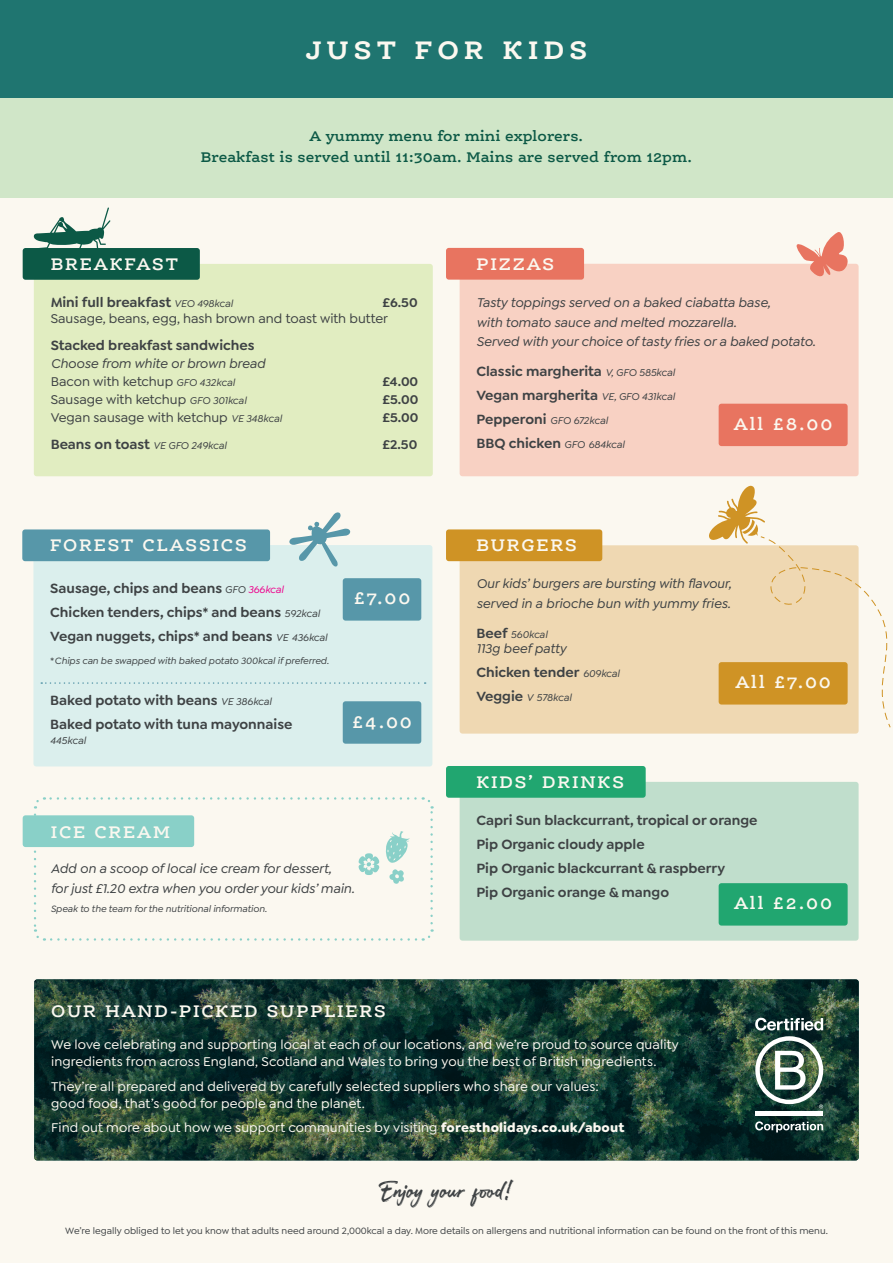
<style>
.page{position:relative;width:893px;height:1263px;background:#fbf8f0}
.page>*{position:absolute;margin:0;border:0;box-sizing:border-box;transform-origin:0 0}
.t1{font:28.2px "Darkline";color:#3e4244}
.t2{font:700 27px "Ernestine Pro";letter-spacing:.2em;color:#fbf8f0}
.t3{font:600 18px "Ernestine Pro";letter-spacing:.1em;color:#fbf8f0}
.t4{font:600 15px/21px "Ernestine Pro";color:#0c5946;text-align:center}
.t5{font:600 14.25px/24px "Goldplay";color:#3e4244}
.t6{font:500 13.5px/16.5px "Goldplay";letter-spacing:.01em;color:#fbf8f0}
.t7{font:italic 500 13.5px/19.5px "Goldplay";color:#3e4244}
.t8{font:500 13.5px/16.5px "Goldplay";color:#3e4244}
.t9{font:600 13.5px "Goldplay";color:#3e4244}
.t10{font:italic 500 10.5px "Goldplay";color:#3e4244}
.t11{font:500 9.75px "Goldplay";color:#3e4244}
.t12{font:italic 500 9.75px "Goldplay";color:#3e4244}
.s1{font-weight:500;font-style:italic;font-size:10.5px}
.s2{font-weight:600}
.s3{font-style:normal}
.s4{font-size:10.5px}
.s5{font-style:italic;font-size:10.5px}
.s6{font-weight:500;font-style:italic;font-size:10.5px;color:#ed028c}
.s7{font-weight:600;font-style:normal;font-size:14.25px}
.s8{font-weight:700}
</style>
<div class="page">
<svg style="left:34px;top:979px;width:825px;height:181px;background:#193b30"></svg>
<div style="left:0;top:98px;width:893px;height:99px;background:#d0e6c8"></div>
<div style="left:0;top:0;width:893px;height:98px;background:#1f7570"></div>
<div style="left:755px;top:1111px;width:68px;height:5px;background:#fff"></div>
<img style="left:755px;top:1036px;width:68px;height:72px">
<svg style="left:755px;top:1018px;width:68px;height:12px"></svg>
<svg style="left:755px;top:1121px;width:68px;height:11px"></svg>
<div style="left:460px;top:782px;width:399px;height:159px;background:#c0decc;border-radius:3px"></div>
<div style="left:446px;top:766px;width:200px;height:32px;background:#21a670;border-radius:3px"></div>
<div style="left:719px;top:883px;width:129px;height:42px;background:#21a670;border-radius:3px"></div>
<div style="left:460px;top:264px;width:399px;height:212px;background:#f8d1c3;border-radius:3px"></div>
<div style="left:446px;top:248px;width:138px;height:32px;background:#e87460;border-radius:3px"></div>
<div style="left:719px;top:404px;width:129px;height:42px;background:#e87460;border-radius:3px"></div>
<svg style="left:790px;top:232px;width:59px;height:45px"></svg>
<div style="left:34px;top:264px;width:399px;height:212px;background:#e1edc1;border-radius:3px"></div>
<div style="left:23px;top:248px;width:177px;height:32px;background:#0c5946;border-radius:3px"></div>
<svg style="left:33px;top:207px;width:77px;height:41px"></svg>
<div style="left:460px;top:545px;width:399px;height:189px;background:#efd8b2;border-radius:3px"></div>
<div style="left:446px;top:529px;width:156px;height:32px;background:#cf9325;border-radius:3px"></div>
<svg style="left:708px;top:485px;width:183px;height:243px"></svg>
<svg style="left:34px;top:850px;width:11px;height:91px"></svg>
<svg style="left:51px;top:929px;width:383px;height:12px"></svg>
<svg style="left:423px;top:797px;width:10px;height:126px"></svg>
<svg style="left:34px;top:797px;width:382px;height:11px"></svg>
<div style="left:23px;top:815px;width:171px;height:32px;background:#89d0c8;border-radius:3px"></div>
<svg style="left:358px;top:853px;width:21px;height:22px"></svg>
<svg style="left:385px;top:831px;width:25px;height:53px"></svg>
<div style="left:33px;top:545px;width:399px;height:221px;background:#dbefed;border-radius:3px"></div>
<div style="left:22px;top:529px;width:248px;height:32px;background:#5797a9;border-radius:3px"></div>
<div style="left:343px;top:578px;width:78px;height:43px;background:#5797a9;border-radius:3px"></div>
<svg style="left:289px;top:512px;width:61px;height:55px"></svg>
<div style="left:343px;top:701px;width:78px;height:43px;background:#5797a9;border-radius:3px"></div>
<svg style="left:41px;top:682px;width:385px;height:2px"></svg>
<p class="t2" style="left:305px;top:32px;width:283px">JUST FOR KIDS</p>
<p class="t4" style="left:201px;top:125px;width:493px">A yummy menu for mini explorers.<br>Breakfast is served until 11:30am. Mains are served from 12pm.</p>
<p class="t3" style="left:51px;top:253px;width:129px">BREAKFAST</p>
<p class="t5" style="left:51px;top:290px;width:184px">Mini full breakfast <span class="s1">VEO 498kcal</span></p>
<p class="t8" style="left:51px;top:294px;width:368px;text-indent:332px"><span class="s2">£6.50<br></span>Sausage, beans, egg, hash brown and toast with butter</p>
<p class="t5" style="left:51px;top:333px;width:205px">Stacked breakfast sandwiches</p>
<p class="t7" style="left:51px;top:355px;width:216px;line-height:18px">Choose from white or brown bread<br><span class="s3">Bacon with ketchup</span> <span class="s4">GFO 432kcal</span></p>
<p class="t9" style="left:382px;top:373px;width:37px">£4.00</p>
<p class="t8" style="left:51px;top:391px;width:197px">Sausage with ketchup <span class="s5">GFO 301kcal</span></p>
<p class="t9" style="left:382px;top:391px;width:38px">£5.00</p>
<p class="t8" style="left:51px;top:409px;width:233px">Vegan sausage with ketchup <span class="s5">VE 348kcal</span></p>
<p class="t9" style="left:382px;top:409px;width:38px">£5.00</p>
<p class="t5" style="left:51px;top:432px;width:178px">Beans on toast <span class="s1">VE GFO 249kcal</span></p>
<p class="t9" style="left:382px;top:436px;width:37px">£2.50</p>
<p class="t3" style="left:50px;top:534px;width:198px">FOREST CLASSICS</p>
<p class="t5" style="left:50px;top:576px;width:279px">Sausage, chips and beans <span class="s1">GFO</span> <span class="s6">366kcal<br></span>Chicken tenders, chips* and beans <span class="s1">592kcal<br></span>Vegan nuggets, chips* and beans <span class="s1">VE 436kcal</span></p>
<p class="t12" style="left:50px;top:655px;width:280px"><span class="s3">*</span>Chips can be swapped with baked potato 300kcal if preferred.</p>
<p class="t5" style="left:50px;top:688px;width:244px">Baked potato with beans <span class="s1">VE 386kcal<br></span>Baked potato with tuna mayonnaise</p>
<p class="t10" style="left:50px;top:735px;width:37px">445kcal</p>
<p class="t3" style="left:354px;top:587px;width:58px">£7.00</p>
<p class="t3" style="left:352px;top:710px;width:61px">£4.00</p>
<p class="t3" style="left:51px;top:820px;width:121px">ICE CREAM</p>
<p class="t7" style="left:51px;top:859px;width:305px">Add on a scoop of local ice cream for dessert,<br>for just £1.20 extra when you order your kids’ main.</p>
<p class="t12" style="left:51px;top:903px;width:218px">Speak to the team for the nutritional information.</p>
<p class="t3" style="left:51px;top:1000px;width:336px">OUR HAND-PICKED SUPPLIERS</p>
<p class="t3" style="left:476px;top:252px;width:79px">PIZZAS</p>
<p class="t7" style="left:476px;top:293px;width:340px">Tasty toppings served on a baked ciabatta base,<br>with tomato sauce and melted mozzarella.<br>Served with your choice of tasty fries or a baked potato.</p>
<p class="t5" style="left:476px;top:359px;width:200px">Classic margherita <span class="s1">V, GFO 585kcal<br></span>Vegan margherita <span class="s1">VE, GFO 431kcal</span></p>
<p class="t10" style="left:476px;top:415px;width:133px"><span class="s7">Pepperoni</span> GFO 672kcal</p>
<p class="t5" style="left:476px;top:431px;width:150px">BBQ chicken <span class="s1">GFO 684kcal</span></p>
<p class="t3" style="left:734px;top:413px;width:100px">All £8.00</p>
<p class="t3" style="left:476px;top:534px;width:102px">BURGERS</p>
<p class="t7" style="left:476px;top:574px;width:256px">Our kids’ burgers are bursting with flavour, served in a brioche bun with yummy fries.</p>
<p class="t10" style="left:476px;top:628px;width:73px"><span class="s7">Beef</span> 560kcal</p>
<p class="t7" style="left:476px;top:638px;width:91px">113g beef patty</p>
<p class="t5" style="left:476px;top:660px;width:145px">Chicken tender <span class="s1">609kcal</span></p>
<p class="t10" style="left:476px;top:691px;width:97px"><span class="s7">Veggie</span> V 578kcal</p>
<p class="t3" style="left:735px;top:671px;width:97px">All £7.00</p>
<p class="t3" style="left:476px;top:771px;width:149px">KIDS’ DRINKS</p>
<p class="t5" style="left:476px;top:808px;width:283px">Capri Sun blackcurrant, tropical or orange Pip Organic cloudy apple<br>Pip Organic blackcurrant &amp; raspberry<br>Pip Organic orange &amp; mango</p>
<p class="t3" style="left:734px;top:892px;width:100px">All £2.00</p>
<p class="t6" style="left:51px;top:1036px;width:629px">We love celebrating and supporting local at each of our locations, and we’re proud to source quality ingredients from across England, Scotland and Wales to bring you the best of British ingredients.</p>
<p class="t6" style="left:51px;top:1078px;width:549px">They’re all prepared and delivered by carefully selected suppliers who share our values: good food, that’s good for people and the planet.</p>
<p class="t6" style="left:51px;top:1119px;width:575px">Find out more about how we support communities by visiting <span class="s8">forestholidays.co.uk/about</span></p>
<p class="t1" style="left:379px;top:1173px;width:137px">Enjoy your food!</p>
<p class="t11" style="left:65px;top:1225px;width:764px">We’re legally obliged to let you know that adults need around 2,000kcal a day. More details on allergens and nutritional information can be found on the front of this menu.</p>
</div>
